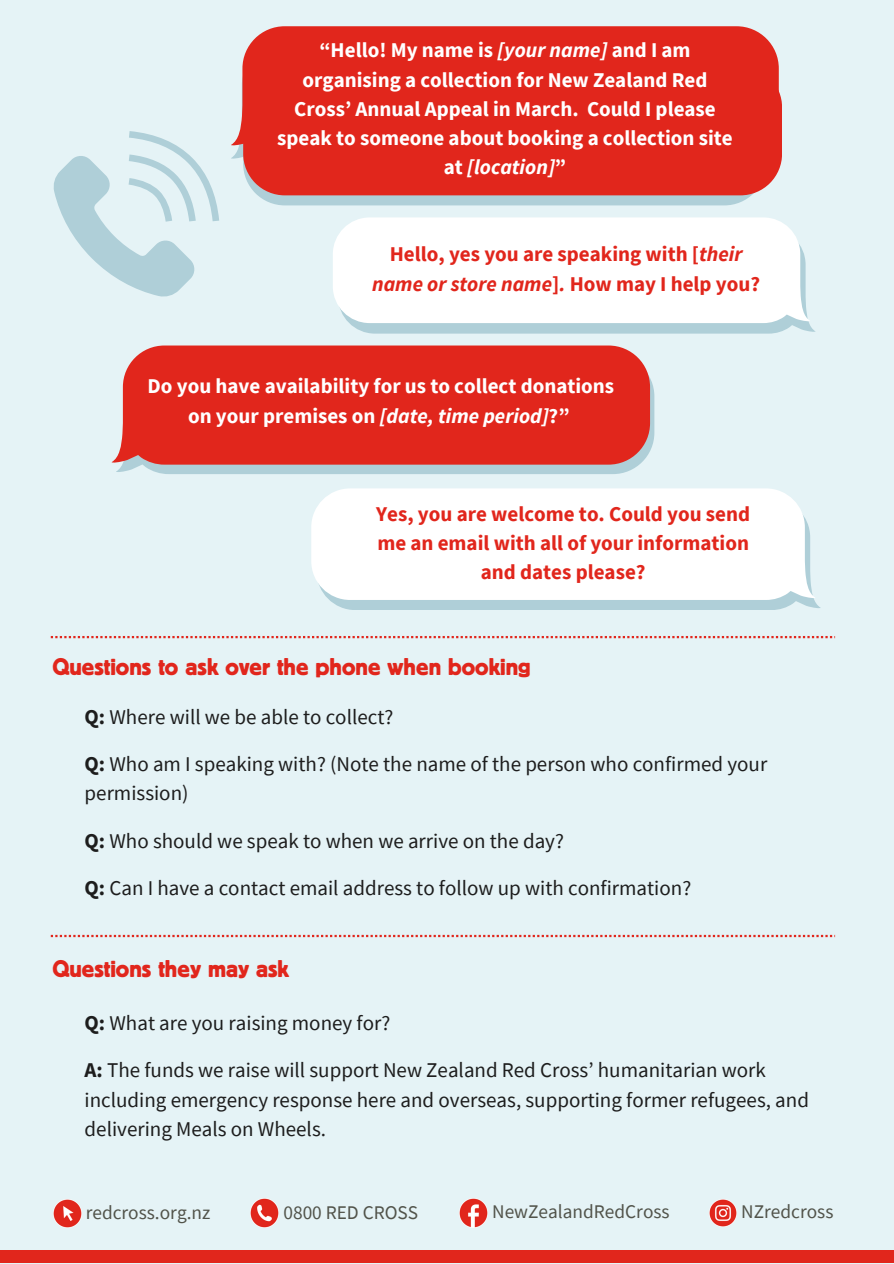
<style>
.page{position:relative;width:894px;height:1264px;background:#fff}
.page>*{position:absolute;margin:0;border:0;box-sizing:border-box;transform-origin:0 0}
.t1{font:24px "Block BE";color:#e1261c}
.t2{font:21px/29.2px "Source Sans Pro";color:#1d1d1d}
.t3{font:700 21px/29.2px "Source Sans Pro";color:#fff;text-align:center}
.t4{font:700 21px/29.2px "Source Sans Pro";color:#e1261c;text-align:center}
.t5{font:19.35px "Source Sans Pro";color:#51534a}
.s1{font-style:italic}
.s2{font-weight:700}
</style>
<div class="page">
<div style="left:0;top:0;width:893px;height:1263px;background:#e5f3f6"></div>
<svg style="left:257px;top:195px;width:495px;height:10px;background:#b2cad2"></svg>
<div style="left:243px;top:66px;width:538px;height:129px;background:#e1261c"></div>
<div style="left:231px;top:26px;width:547px;height:121px;background:#e1261c"></div>
<div style="left:349px;top:323px;width:466px;height:10px;background:#afcfd8"></div>
<div style="left:333px;top:217px;width:477px;height:106px;background:#fff"></div>
<svg style="left:53px;top:131px;width:166px;height:166px"></svg>
<svg style="left:116px;top:378px;width:538px;height:96px;background:#b6c9d1"></svg>
<div style="left:112px;top:345px;width:538px;height:119px;background:#e1261c"></div>
<div style="left:330px;top:600px;width:490px;height:10px;background:#afcfd8"></div>
<div style="left:311px;top:488px;width:504px;height:112px;background:#fff"></div>
<div style="left:0;top:1250px;width:893px;height:13px;background:#e1261c"></div>
<img style="left:709px;top:1199px;width:28px;height:28px">
<img style="left:459px;top:1198px;width:29px;height:29px">
<img style="left:250px;top:1198px;width:29px;height:29px">
<img style="left:53px;top:1199px;width:29px;height:29px">
<svg style="left:51px;top:934px;width:782px;height:3px"></svg>
<svg style="left:51px;top:636px;width:782px;height:2px"></svg>
<p class="t3" style="left:277px;top:35px;width:457px">“Hello! My name is <span class="s1">[your name]</span> and I am organising a collection for New Zealand Red Cross’ Annual Appeal in March. Could I please speak to someone about booking a collection site at <span class="s1">[location]</span>”</p>
<p class="t4" style="left:372px;top:239px;width:389px">Hello, yes you are speaking with [<span class="s1">their name or store name</span>]<span class="s1">.</span> How may I help you?</p>
<h2 class="t3" style="left:148px;top:371px;width:468px">Do you have availability for us to collect donations on your premises on <span class="s1">[date, time period]</span>?”</h2>
<h2 class="t4" style="left:376px;top:498px;width:375px">Yes, you are welcome to. Could you send me an email with all of your information and dates please?</h2>
<p class="t1" style="left:52px;top:653px;width:479px">Questions to ask over the phone when booking</p>
<h1 class="t2" style="left:85px;top:701px;width:310px"><span class="s2">Q:</span> Where will we be able to collect?</h1>
<h3 class="t2" style="left:85px;top:749px;width:684px"><span class="s2">Q:</span> Who am I speaking with? (Note the name of the person who confirmed your permission)</h3>
<h3 class="t2" style="left:85px;top:825px;width:480px"><span class="s2">Q:</span> Who should we speak to when we arrive on the day?</h3>
<h3 class="t2" style="left:85px;top:872px;width:608px"><span class="s2">Q:</span> Can I have a contact email address to follow up with confirmation?</h3>
<h3 class="t1" style="left:52px;top:955px;width:238px">Questions they may ask</h3>
<h1 class="t2" style="left:85px;top:1008px;width:307px"><span class="s2">Q:</span> What are you raising money for?</h1>
<h3 class="t2" style="left:85px;top:1055px;width:725px"><span class="s2">A:</span> The funds we raise will support New Zealand Red Cross’ humanitarian work including emergency response here and overseas, supporting former refugees, and delivering Meals on Wheels.</h3>
<p class="t5" style="left:86px;top:1200px;width:126px">redcross.org.nz</p>
<h2 class="t5" style="left:283px;top:1200px;width:136px">0800 RED CROSS</h2>
<p class="t5" style="left:492px;top:1199px;width:179px">NewZealandRedCross</p>
<p class="t5" style="left:741px;top:1199px;width:94px">NZredcross</p>
</div>
